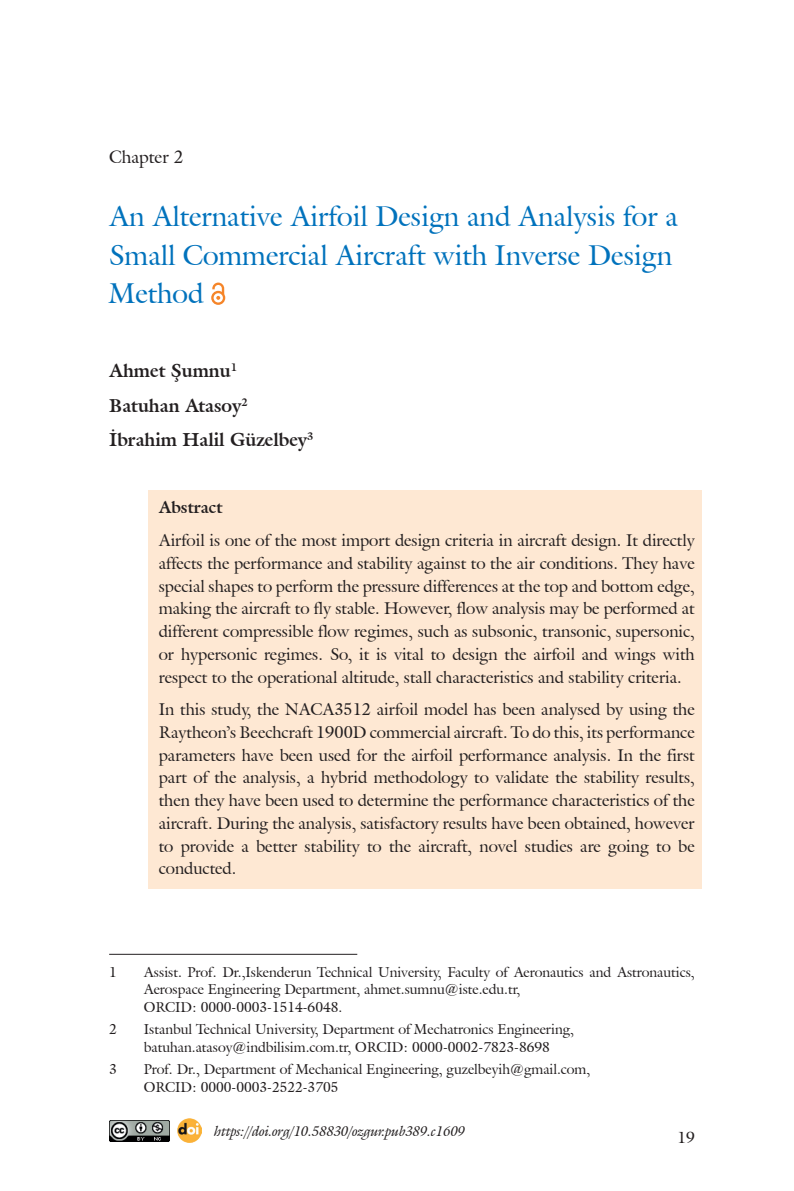
<style>
.page{position:relative;width:794px;height:1191px;background:#fff}
.page>*{position:absolute;margin:0;border:0;box-sizing:border-box;transform-origin:0 0}
.t1{font:28px/38.5px "Galliard IT Cby BT";color:#0072bc}
.t2{font:700 18.38px/34.5px "Galliard IT Cby BT";color:#231f20}
.t3{font:17.5px "Galliard IT Cby BT";color:#231f20}
.t4{font:16.62px/22.8px "Galliard IT Cby BT";color:#231f20;text-align:justify}
.t5{font:700 16.62px "Galliard IT Cby BT";color:#231f20}
.t6{font:15.75px "Galliard IT Cby BT";color:#231f20}
.t7{font:14px/17.5px "Galliard IT Cby BT";color:#231f20}
.t8{font:italic 14px "Galliard IT Cby BT";color:#231f20}
</style>
<div class="page">
<div style="left:148px;top:490px;width:554px;height:398px;background:#fee8d3"></div>
<svg style="left:211px;top:282px;width:14px;height:23px"></svg>
<hr style="left:109px;top:954px;width:248px;height:1px;background:#231f20">
<img style="left:109px;top:1120px;width:60px;height:21px">
<img style="left:177px;top:1118px;width:24px;height:24px">
<p class="t3" style="left:109px;top:145px;width:76px">Chapter 2</p>
<h1 class="t1" style="left:109px;top:197px;width:570px">An Alternative Airfoil Design and Analysis for a<br>Small Commercial Aircraft with Inverse Design<br>Method</h1>
<p class="t2" style="left:109px;top:353px;width:206px">Ahmet Şumnu<sup>1<br></sup>Batuhan Atasoy<sup>2<br></sup>İbrahim Halil Güzelbey<sup>3</sup></p>
<p class="t5" style="left:159px;top:496px;width:65px">Abstract</p>
<p class="t4" style="left:159px;top:528px;width:537px">Airfoil is one of the most import design criteria in aircraft design. It directly affects the performance and stability against to the air conditions. They have special shapes to perform the pressure differences at the top and bottom edge, making the aircraft to fly stable. However, flow analysis may be performed at different compressible flow regimes, such as subsonic, transonic, supersonic, or hypersonic regimes. So, it is vital to design the airfoil and wings with respect to the operational altitude, stall characteristics and stability criteria.</p>
<p class="t4" style="left:159px;top:698px;width:537px">In this study, the NACA3512 airfoil model has been analysed by using the Raytheon’s Beechcraft 1900D commercial aircraft. To do this, its performance parameters have been used for the airfoil performance analysis. In the first part of the analysis, a hybrid methodology to validate the stability results, then they have been used to determine the performance characteristics of the aircraft. During the analysis, satisfactory results have been obtained, however to provide a better stability to the aircraft, novel studies are going to be conducted.</p>
<p class="t7" style="left:109px;top:963px;width:9px">1</p>
<p class="t7" style="left:144px;top:963px;width:552px">Assist. Prof. Dr.,Iskenderun Technical University, Faculty of Aeronautics and Astronautics,<br>Aerospace Engineering Department, ahmet.sumnu@iste.edu.tr,<br>ORCID: 0000-0003-1514-6048.</p>
<p class="t7" style="left:109px;top:1020px;width:9px">2</p>
<p class="t7" style="left:144px;top:1020px;width:431px">Istanbul Technical University, Department of Mechatronics Engineering, batuhan.atasoy@indbilisim.com.tr, ORCID: 0000-0002-7823-8698</p>
<p class="t7" style="left:109px;top:1060px;width:9px">3</p>
<p class="t7" style="left:144px;top:1060px;width:448px">Prof. Dr., Department of Mechanical Engineering, guzelbeyih@gmail.com,<br>ORCID: 0000-0003-2522-3705</p>
<p class="t8" style="left:214px;top:1121px;width:252px">https://doi.org/10.58830/ozgur.pub389.c1609</p>
<p class="t6" style="left:677px;top:1127px;width:19px">19</p>
</div>
